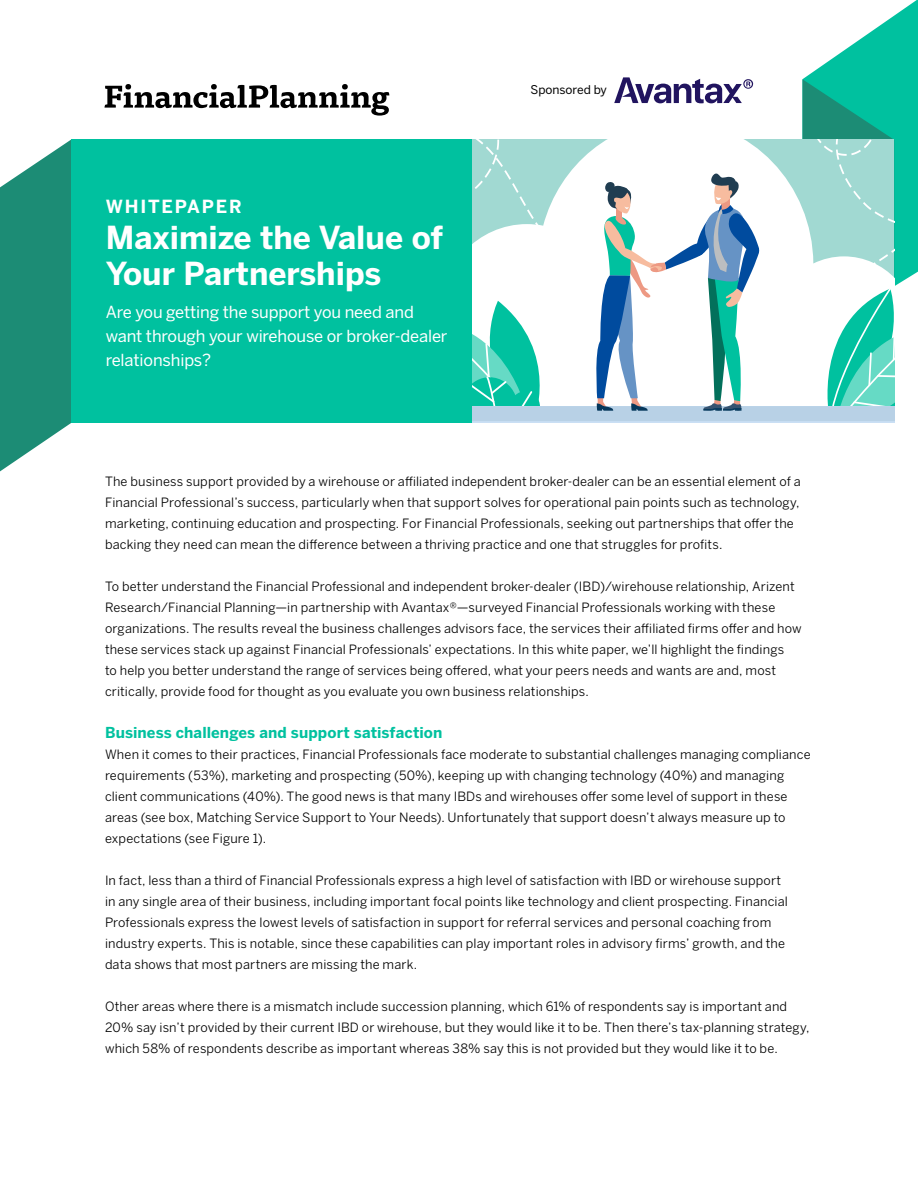
<style>
.page{position:relative;width:918px;height:1188px;background:#fff}
.page>*{position:absolute;margin:0;border:0;box-sizing:border-box;transform-origin:0 0}
.t1{font:700 31.5px/36px "Benton Sans";color:#fff}
.t2{font:700 18px "Benton Sans";letter-spacing:.1em;color:#fff}
.t3{font:16.5px/24px "Benton Sans";letter-spacing:-.01em;color:#fff}
.t4{font:700 15px "Benton Sans";letter-spacing:.005em;color:#00c19f}
.t5{font:12.75px/21px "Benton Sans";letter-spacing:.01em;color:#000}
.t6{font:12px "Benton Sans";color:#000}
</style>
<div class="page">
<svg style="left:0;top:140px;width:71px;height:331px"></svg>
<div style="left:71px;top:140px;width:823px;height:283px;background:#00c19f"></div>
<svg style="left:472px;top:0;width:446px;height:423px"></svg>
<svg style="left:104px;top:84px;width:285px;height:32px"></svg>
<h2 class="t2" style="left:106px;top:196px;width:138px">WHITEPAPER</h2>
<h1 class="t1" style="left:106px;top:219px;width:339px">Maximize the Value of<br>Your Partnerships</h1>
<p class="t3" style="left:106px;top:300px;width:343px">Are you getting the support you need and want through your wirehouse or broker-dealer relationships?</p>
<p class="t6" style="left:530px;top:83px;width:78px">Sponsored by</p>
<p class="t5" style="left:105px;top:471px;width:697px">The business support provided by a wirehouse or affiliated independent broker-dealer can be an essential element of a Financial Professional’s success, particularly when that support solves for operational pain points such as technology, marketing, continuing education and prospecting. For Financial Professionals, seeking out partnerships that offer the backing they need can mean the difference between a thriving practice and one that struggles for profits.</p>
<p class="t5" style="left:105px;top:576px;width:698px">To better understand the Financial Professional and independent broker-dealer (IBD)/wirehouse relationship, Arizent Research/Financial Planning—in partnership with Avantax®—surveyed Financial Professionals working with these organizations. The results reveal the business challenges advisors face, the services their affiliated firms offer and how these services stack up against Financial Professionals’ expectations. In this white paper, we’ll highlight the findings<br>to help you better understand the range of services being offered, what your peers needs and wants are and, most critically, provide food for thought as you evaluate you own business relationships.</p>
<p class="t4" style="left:105px;top:724px;width:339px">Business challenges and support satisfaction</p>
<p class="t5" style="left:105px;top:744px;width:707px">When it comes to their practices, Financial Professionals face moderate to substantial challenges managing compliance requirements (53%), marketing and prospecting (50%), keeping up with changing technology (40%) and managing client communications (40%). The good news is that many IBDs and wirehouses offer some level of support in these areas (see box, Matching Service Support to Your Needs). Unfortunately that support doesn’t always measure up to expectations (see Figure 1).</p>
<p class="t5" style="left:105px;top:870px;width:684px">In fact, less than a third of Financial Professionals express a high level of satisfaction with IBD or wirehouse support in any single area of their business, including important focal points like technology and client prospecting. Financial Professionals express the lowest levels of satisfaction in support for referral services and personal coaching from industry experts. This is notable, since these capabilities can play important roles in advisory firms’ growth, and the data shows that most partners are missing the mark.</p>
<p class="t5" style="left:105px;top:996px;width:706px">Other areas where there is a mismatch include succession planning, which 61% of respondents say is important and<br>20% say isn’t provided by their current IBD or wirehouse, but they would like it to be. Then there’s tax-planning strategy, which 58% of respondents describe as important whereas 38% say this is not provided but they would like it to be.</p>
</div>
